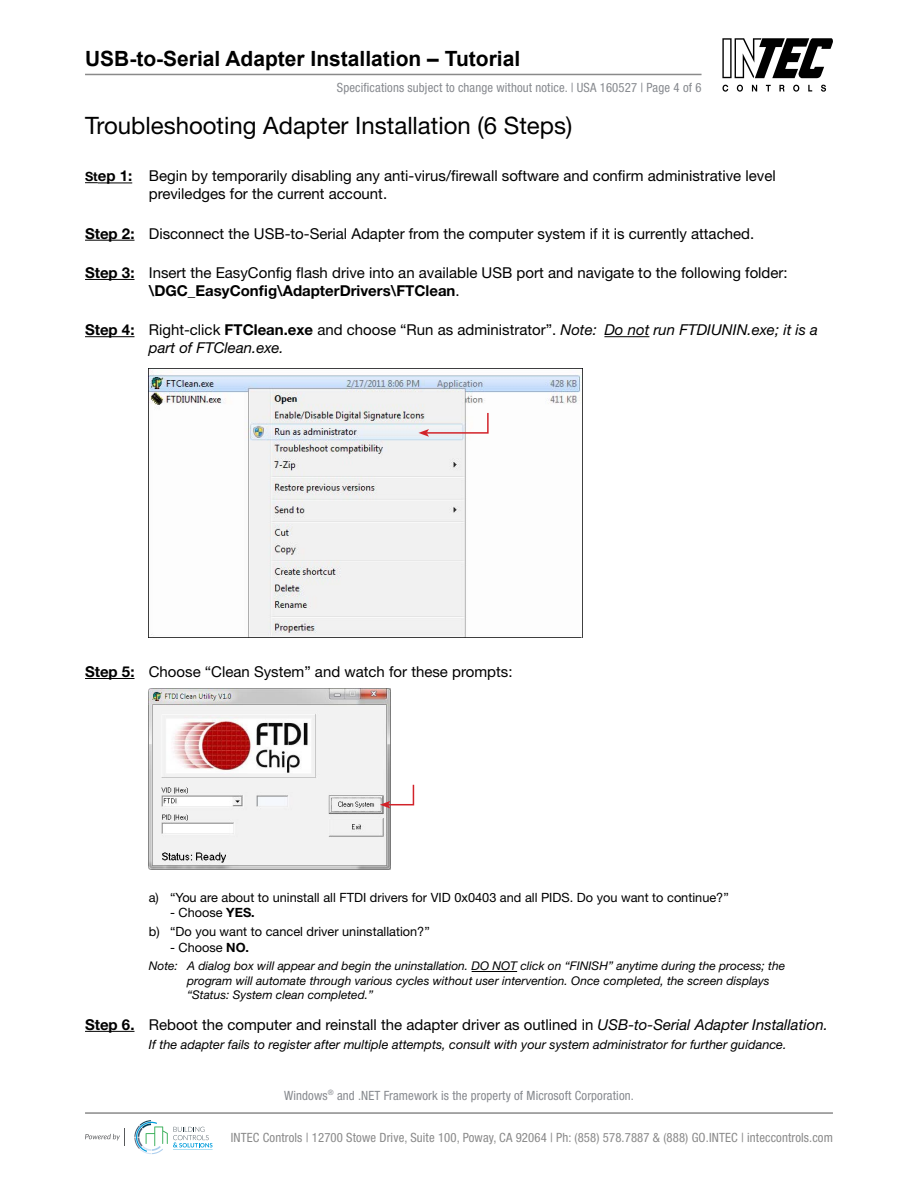
<style>
.page{position:relative;width:918px;height:1188px;background:#fff}
.page>*{position:absolute;margin:0;border:0;box-sizing:border-box;transform-origin:0 0}
.INTEC_P_Grep_Helv_8{font:24px "Helvetica Neue";color:#000}
.t1{font:700 21px "Arial";color:#000}
.INTEC_P_Grep_Helv_8-2{font:15px/18px "Helvetica Neue";color:#000}
.INTEC_P_Grep_Helv_8-3{font:italic 15px/18px "Helvetica Neue";color:#000}
.INTEC_P_Grep_Helv_8-4{font:12.75px "Helvetica Neue";color:#000}
.t2{font:condensed 12.75px "Helvetica Neue";letter-spacing:.01em;color:#878a8f}
.INTEC_P_Grep_Helv_8-5{font:italic 12.75px "Helvetica Neue";color:#000}
.t3{font:condensed 12.75px "Helvetica Neue";letter-spacing:.01em;color:#8a8a8a}
.Notes_Body{font:italic 12px/14.4px "Helvetica Neue";color:#000}
.s1{font-weight:700;font-size:12.75px}
.s2{font-weight:700}
.s3{font-weight:700;font-style:normal}
.s4{font-style:normal}
.s5{font-style:italic}
</style>
<div class="page">
<svg style="left:722px;top:85px;width:6px;height:7px"></svg>
<svg style="left:737px;top:85px;width:6px;height:7px"></svg>
<svg style="left:752px;top:85px;width:5px;height:6px"></svg>
<svg style="left:766px;top:85px;width:5px;height:6px"></svg>
<svg style="left:779px;top:85px;width:6px;height:6px"></svg>
<svg style="left:793px;top:85px;width:6px;height:7px"></svg>
<svg style="left:808px;top:85px;width:4px;height:6px"></svg>
<svg style="left:821px;top:85px;width:5px;height:7px"></svg>
<svg style="left:722px;top:38px;width:111px;height:40px"></svg>
<hr style="left:85px;top:74px;width:617px;height:1px;background:#8a8a8a">
<hr style="left:85px;top:1112px;width:748px;height:2px;background:#8a8a8a">
<svg style="left:134px;top:1120px;width:79px;height:34px"></svg>
<svg style="left:85px;top:1129px;width:40px;height:17px"></svg>
<svg style="left:85px;top:182px;width:13px;height:1px"></svg>
<hr style="left:98px;top:183px;width:34px;height:1px;background:#000">
<hr style="left:85px;top:240px;width:50px;height:1px;background:#000">
<hr style="left:85px;top:279px;width:50px;height:1px;background:#000">
<hr style="left:85px;top:336px;width:50px;height:1px;background:#000">
<hr style="left:604px;top:336px;width:45px;height:1px;background:#000">
<hr style="left:85px;top:678px;width:50px;height:1px;background:#000">
<hr style="left:472px;top:971px;width:45px;height:1px;background:#000">
<hr style="left:85px;top:1031px;width:50px;height:1px;background:#000">
<img style="left:149px;top:369px;width:433px;height:269px">
<svg style="left:418px;top:411px;width:71px;height:26px"></svg>
<img style="left:149px;top:688px;width:242px;height:181px">
<svg style="left:380px;top:783px;width:35px;height:26px"></svg>
<h2 class="t1" style="left:85px;top:44px;width:437px">USB-to-Serial Adapter Installation – Tutorial</h2>
<p class="t2" style="left:337px;top:80px;width:366px">Specifications subject to change without notice. | USA 160527 | Page 4 of 6</p>
<p class="INTEC_P_Grep_Helv_8" style="left:85px;top:111px;width:489px">Troubleshooting Adapter Installation (6 Steps)</p>
<p class="INTEC_P_Grep_Helv_8-2" style="left:149px;top:167px;width:628px;text-indent:-64px"><span class="s1">St</span><span class="s2">ep 1:</span> Begin by temporarily disabling any anti-virus/firewall software and confirm administrative level previledges for the current account.</p>
<p class="INTEC_P_Grep_Helv_8-2" style="left:85px;top:224px;width:671px"><span class="s2">Step 2:</span> Disconnect the USB-to-Serial Adapter from the computer system if it is currently attached.</p>
<p class="INTEC_P_Grep_Helv_8-2" style="left:149px;top:263px;width:640px;text-indent:-64px"><span class="s2">Step 3:</span> Insert the EasyConfig flash drive into an available USB port and navigate to the following folder: <span class="s2">\DGC_EasyConfig\AdapterDrivers\FTClean</span>.</p>
<p class="INTEC_P_Grep_Helv_8-3" style="left:149px;top:321px;width:671px;text-indent:-64px"><span class="s3">Step 4:</span> <span class="s4">Right-click</span> <span class="s3">FTClean.exe</span> <span class="s4">and choose “Run as administrator”.</span> Note: Do not run FTDIUNIN.exe; it is a part of FTClean.exe.</p>
<p class="INTEC_P_Grep_Helv_8-2" style="left:85px;top:662px;width:429px"><span class="s2">Step 5:</span> Choose “Clean System” and watch for these prompts:</p>
<p class="INTEC_P_Grep_Helv_8-4" style="left:149px;top:889px;width:581px">a) “You are about to uninstall all FTDI drivers for VID 0x0403 and all PIDS. Do you want to continue?”</p>
<p class="INTEC_P_Grep_Helv_8-4" style="left:170px;top:905px;width:86px">- Choose <span class="s2">YES.</span></p>
<p class="INTEC_P_Grep_Helv_8-4" style="left:149px;top:924px;width:283px">b) “Do you want to cancel driver uninstallation?”</p>
<p class="INTEC_P_Grep_Helv_8-4" style="left:170px;top:940px;width:81px">- Choose <span class="s2">NO.</span></p>
<p class="Notes_Body" style="left:187px;top:959px;width:600px;text-indent:-38px">Note: A dialog box will appear and begin the uninstallation. DO NOT click on “FINISH” anytime during the process; the program will automate through various cycles without user intervention. Once completed, the screen displays “Status: System clean completed.”</p>
<p class="INTEC_P_Grep_Helv_8-2" style="left:85px;top:1015px;width:744px"><span class="s2">Step 6.</span> Reboot the computer and reinstall the adapter driver as outlined in <span class="s5">USB-to-Serial Adapter Installation.</span></p>
<p class="INTEC_P_Grep_Helv_8-5" style="left:149px;top:1037px;width:639px">If the adapter fails to register after multiple attempts, consult with your system administrator for further guidance.</p>
<p class="t2" style="left:284px;top:1088px;width:351px">Windows<sup>®</sup> and .NET Framework is the property of Microsoft Corporation.</p>
<p class="t3" style="left:231px;top:1130px;width:604px">INTEC Controls | 12700 Stowe Drive, Suite 100, Poway, CA 92064 | Ph: (858) 578.7887 &amp; (888) GO.INTEC | inteccontrols.com</p>
</div>
